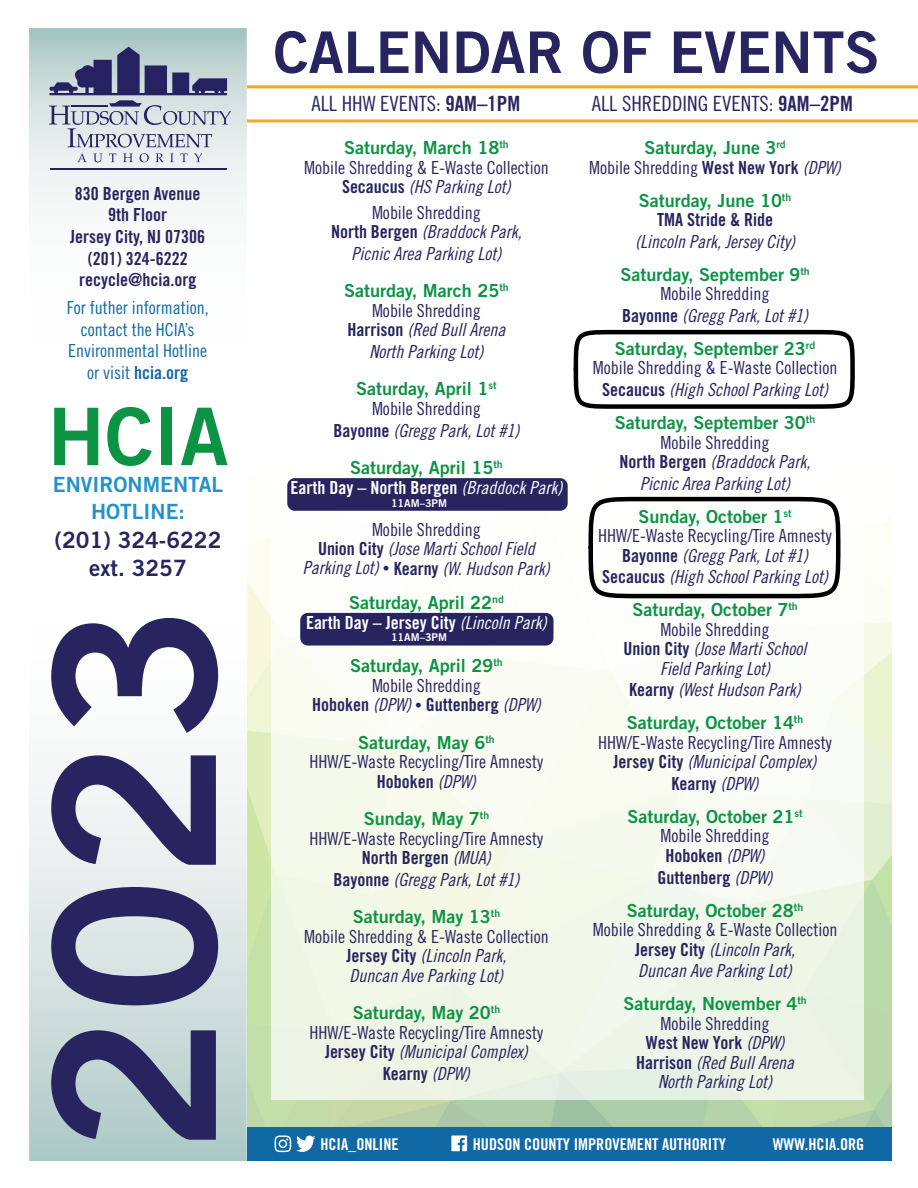
<style>
.page{position:relative;width:918px;height:1188px;background:#fff}
.page>*{position:absolute;margin:0;border:0;box-sizing:border-box;transform-origin:0 0}
.t1{font:225px "Trade Gothic LT Std Bd 2";color:#282460}
.t2{font:79.5px "Trade Gothic LT Std Bd 2";color:#0d9344}
.t3{font:57.45px "Trade Gothic LT Std Bd 2";color:#282460}
.t4{font:22.5px "Trade Gothic LT Std Bd 2";color:#282460}
.t5{font:21px "Trade Gothic LT Std Cn 18";color:#282460}
.t6{font:21px "Trade Gothic LT Std Bd 2";color:#2293ca}
.t7{font:18px/21.6px "Trade Gothic LT Std Cn 18 Obl";color:#282460;text-align:center}
.t8{font:18px/19.5px "Trade Gothic LT Std Cn 18";color:#282460;text-align:center}
.t9{font:18px "Trade Gothic LT Std Bd 2";color:#0d9344}
.t10{font:18px "Trade Gothic LT Std Bd Cn 20";color:#282460}
.t11{font:18px/21.6px "Trade Gothic LT Std Cn 18";color:#1069a4;text-align:center}
.t12{font:18px "Trade Gothic LT Std Bd Cn 20";color:#fff}
.t13{font:16.2px "Trade Gothic LT Std Bd Cn 20";color:#fff}
.t14{font:10.8px "Trade Gothic LT Std Bd 2";color:#fff}
.s1{font-family:"Trade Gothic LT Std Bd Cn 20"}
.s2{font-family:"Trade Gothic LT Std Cn 18 Obl"}
.s3{font-family:"Trade Gothic LT Std Cn 18";font-size:13.5px}
.s4{font-family:"Trade Gothic LT Std Cn 18"}
</style>
<div class="page">
<img style="left:246px;top:516px;width:646px;height:611px">
<div style="left:232px;top:1127px;width:660px;height:34px;background:#1069a4"></div>
<img style="left:29px;top:28px;width:217px;height:1133px">
<svg style="left:49px;top:47px;width:869px;height:115px"></svg>
<hr style="left:50px;top:169px;width:176px;height:1px;background:#262262">
<div style="left:271px;top:215px;width:593px;height:884px;background:linear-gradient(to bottom,#fffeff,#eff6e5)"></div>
<div style="left:287px;top:478px;width:281px;height:33px;background:#282460;border-radius:8px"></div>
<div style="left:300px;top:613px;width:254px;height:33px;background:#282460;border-radius:8px"></div>
<svg style="left:275px;top:1136px;width:40px;height:16px"></svg>
<svg style="left:451px;top:1136px;width:16px;height:15px"></svg>
<div style="left:574px;top:330px;width:281px;height:79px;border:4px solid #000;border-radius:37px"></div>
<div style="left:588px;top:497px;width:252px;height:101px;border:4px solid #000;border-radius:48px"></div>
<p class="t10" style="left:75px;top:182px;width:127px">830 Bergen Avenue</p>
<p class="t10" style="left:108px;top:204px;width:60px">9th Floor</p>
<p class="t10" style="left:70px;top:226px;width:136px">Jersey City, NJ 07306</p>
<p class="t10" style="left:88px;top:247px;width:101px">(201) 324-6222</p>
<p class="t10" style="left:79px;top:269px;width:119px">recycle@hcia.org</p>
<p class="t11" style="left:67px;top:297px;width:143px">For futher information, contact the HCIA’s<br>Environmental Hotline or visit <span class="s1">hcia.org</span></p>
<p class="t2" style="left:48px;top:387px;width:183px">HCIA</p>
<p class="t6" style="left:53px;top:472px;width:172px">ENVIRONMENTAL</p>
<p class="t6" style="left:91px;top:499px;width:95px">HOTLINE:</p>
<p class="t4" style="left:55px;top:526px;width:168px">(201) 324-6222</p>
<p class="t4" style="left:89px;top:554px;width:99px">ext. 3257</p>
<p class="t1" style="left:-4px;top:1152px;width:551px;rotate:-90deg">2023</p>
<p class="t3" style="left:274px;top:17px;width:608px">CALENDAR OF EVENTS</p>
<p class="t5" style="left:311px;top:92px;width:210px">ALL HHW EVENTS: <span class="s1">9AM–1PM</span></p>
<p class="t5" style="left:592px;top:92px;width:263px">ALL SHREDDING EVENTS: <span class="s1">9AM–2PM</span></p>
<p class="t9" style="left:344px;top:137px;width:166px">Saturday, March 18<sup>th</sup></p>
<p class="t8" style="left:304px;top:157px;width:246px">Mobile Shredding &amp; E-Waste Collection</p>
<p class="t7" style="left:342px;top:176px;width:170px"><span class="s1">Secaucus</span> (HS Parking Lot)</p>
<p class="t8" style="left:372px;top:202px;width:110px">Mobile Shredding</p>
<p class="t7" style="left:331px;top:221px;width:192px"><span class="s1">North Bergen</span> (Braddock Park,<br>Picnic Area Parking Lot)</p>
<p class="t9" style="left:344px;top:280px;width:166px">Saturday, March 25<sup>th</sup></p>
<p class="t8" style="left:348px;top:300px;width:159px">Mobile Shredding<br><span class="s1">Harrison</span> <span class="s2">(Red Bull Arena</span></p>
<p class="t7" style="left:369px;top:341px;width:115px">North Parking Lot)</p>
<p class="t9" style="left:356px;top:378px;width:142px">Saturday, April 1<sup>st</sup></p>
<p class="t8" style="left:372px;top:399px;width:110px">Mobile Shredding</p>
<p class="t7" style="left:334px;top:420px;width:187px"><span class="s1">Bayonne</span> (Gregg Park, Lot #1)</p>
<p class="t9" style="left:350px;top:456px;width:154px">Saturday, April 15<sup>th</sup></p>
<p class="t12" style="left:291px;top:476px;width:273px">Earth Day – North Bergen <span class="s2">(Braddock Park)</span></p>
<p class="t8" style="left:372px;top:519px;width:110px">Mobile Shredding</p>
<p class="t7" style="left:318px;top:538px;width:218px"><span class="s1">Union City</span> (Jose Marti School Field</p>
<p class="t7" style="left:303px;top:558px;width:248px">Parking Lot) <span class="s3">•</span> <span class="s1">Kearny</span> (W. Hudson Park)</p>
<p class="t9" style="left:349px;top:591px;width:156px">Saturday, April 22<sup>nd</sup></p>
<p class="t12" style="left:306px;top:611px;width:242px">Earth Day – Jersey City <span class="s2">(Lincoln Park)</span></p>
<p class="t9" style="left:350px;top:654px;width:154px">Saturday, April 29<sup>th</sup></p>
<p class="t8" style="left:372px;top:675px;width:110px">Mobile Shredding</p>
<p class="t10" style="left:312px;top:694px;width:230px">Hoboken <span class="s2">(DPW)</span> <span class="s3">•</span> Guttenberg <span class="s2">(DPW)</span></p>
<p class="t9" style="left:358px;top:731px;width:138px">Saturday, May 6<sup>th</sup></p>
<p class="t8" style="left:310px;top:752px;width:235px">HHW/E-Waste Recycling/Tire Amnesty</p>
<p class="t10" style="left:377px;top:770px;width:100px">Hoboken <span class="s2">(DPW)</span></p>
<p class="t9" style="left:364px;top:807px;width:127px">Sunday, May 7<sup>th</sup></p>
<p class="t8" style="left:310px;top:828px;width:235px">HHW/E-Waste Recycling/Tire Amnesty</p>
<p class="t10" style="left:362px;top:847px;width:130px">North Bergen <span class="s2">(MUA)</span></p>
<p class="t7" style="left:333px;top:869px;width:187px"><span class="s1">Bayonne</span> (Gregg Park, Lot #1)</p>
<p class="t9" style="left:353px;top:906px;width:149px">Saturday, May 13<sup>th</sup></p>
<p class="t8" style="left:304px;top:926px;width:246px">Mobile Shredding &amp; E-Waste Collection</p>
<p class="t7" style="left:346px;top:946px;width:161px;line-height:19.5px;text-align:left"><span class="s1">Jersey City</span> (Lincoln Park,<br>Duncan Ave Parking Lot)</p>
<p class="t9" style="left:353px;top:1002px;width:149px">Saturday, May 20<sup>th</sup></p>
<p class="t8" style="left:310px;top:1022px;width:235px">HHW/E-Waste Recycling/Tire Amnesty<br><span class="s1">Jersey City</span> <span class="s2">(Municipal Complex)</span></p>
<p class="t10" style="left:383px;top:1062px;width:88px">Kearny <span class="s2">(DPW)</span></p>
<p class="t14" style="left:391px;top:496px;width:58px">11AM–3PM</p>
<p class="t14" style="left:391px;top:631px;width:58px">11AM–3PM</p>
<p class="t9" style="left:644px;top:137px;width:143px">Saturday, June 3<sup>rd</sup></p>
<p class="t8" style="left:589px;top:157px;width:253px">Mobile Shredding <span class="s1">West New York</span> <span class="s2">(DPW)</span></p>
<p class="t9" style="left:639px;top:189px;width:154px">Saturday, June 10<sup>th</sup></p>
<p class="t7" style="left:635px;top:209px;width:161px"><span class="s1">TMA Stride &amp; Ride </span>(Lincoln Park, Jersey City)</p>
<p class="t9" style="left:620px;top:263px;width:191px">Saturday, September 9<sup>th</sup></p>
<p class="t7" style="left:622px;top:283px;width:187px"><span class="s4">Mobile Shredding<br></span><span class="s1">Bayonne</span> (Gregg Park, Lot #1)</p>
<p class="t9" style="left:615px;top:337px;width:202px">Saturday, September 23<sup>rd</sup></p>
<p class="t8" style="left:593px;top:358px;width:246px">Mobile Shredding &amp; E-Waste Collection</p>
<p class="t7" style="left:602px;top:379px;width:227px"><span class="s1">Secaucus</span> (High School Parking Lot)</p>
<p class="t9" style="left:615px;top:411px;width:202px">Saturday, September 30<sup>th</sup></p>
<p class="t8" style="left:620px;top:432px;width:192px">Mobile Shredding<br><span class="s1">North Bergen</span> <span class="s2">(Braddock Park,</span></p>
<p class="t7" style="left:640px;top:473px;width:151px">Picnic Area Parking Lot)</p>
<p class="t9" style="left:638px;top:505px;width:155px">Sunday, October 1<sup>st</sup></p>
<p class="t8" style="left:598px;top:526px;width:235px">HHW/E-Waste Recycling/Tire Amnesty</p>
<p class="t7" style="left:622px;top:545px;width:187px"><span class="s1">Bayonne</span> (Gregg Park, Lot #1)</p>
<p class="t7" style="left:602px;top:566px;width:227px"><span class="s1">Secaucus</span> (High School Parking Lot)</p>
<p class="t9" style="left:632px;top:599px;width:167px">Saturday, October 7<sup>th</sup></p>
<p class="t7" style="left:624px;top:620px;width:184px;line-height:19.5px"><span class="s4">Mobile Shredding<br></span><span class="s1">Union City</span> (Jose Marti School<br>Field Parking Lot)</p>
<p class="t7" style="left:629px;top:679px;width:173px"><span class="s1">Kearny</span> (West Hudson Park)</p>
<p class="t9" style="left:627px;top:712px;width:178px">Saturday, October 14<sup>th</sup></p>
<p class="t8" style="left:598px;top:732px;width:235px">HHW/E-Waste Recycling/Tire Amnesty<br><span class="s1">Jersey City</span> <span class="s2">(Municipal Complex)</span></p>
<p class="t10" style="left:672px;top:773px;width:88px">Kearny <span class="s2">(DPW)</span></p>
<p class="t9" style="left:627px;top:805px;width:177px">Saturday, October 21<sup>st</sup></p>
<p class="t8" style="left:661px;top:826px;width:110px;text-align:left">Mobile Shredding<br><span class="s1">Hoboken</span> <span class="s2">(DPW)</span></p>
<p class="t10" style="left:658px;top:866px;width:116px">Guttenberg <span class="s2">(DPW)</span></p>
<p class="t9" style="left:627px;top:899px;width:178px">Saturday, October 28<sup>th</sup></p>
<p class="t8" style="left:593px;top:920px;width:246px">Mobile Shredding &amp; E-Waste Collection</p>
<p class="t7" style="left:635px;top:939px;width:161px;text-align:left"><span class="s1">Jersey City</span> (Lincoln Park,<br>Duncan Ave Parking Lot)</p>
<p class="t9" style="left:623px;top:993px;width:185px">Saturday, November 4<sup>th</sup></p>
<p class="t8" style="left:661px;top:1013px;width:110px">Mobile Shredding</p>
<p class="t10" style="left:646px;top:1032px;width:140px">West New York <span class="s2">(DPW)</span></p>
<p class="t7" style="left:636px;top:1053px;width:159px;line-height:19.5px"><span class="s1">Harrison</span> (Red Bull Arena<br>North Parking Lot)</p>
<p class="t13" style="left:320px;top:1135px;width:80px">HCIA_ONLINE</p>
<p class="t13" style="left:473px;top:1135px;width:255px">HUDSON COUNTY IMPROVEMENT AUTHORITY</p>
<p class="t13" style="left:773px;top:1135px;width:93px">WWW.HCIA.ORG</p>
</div>
